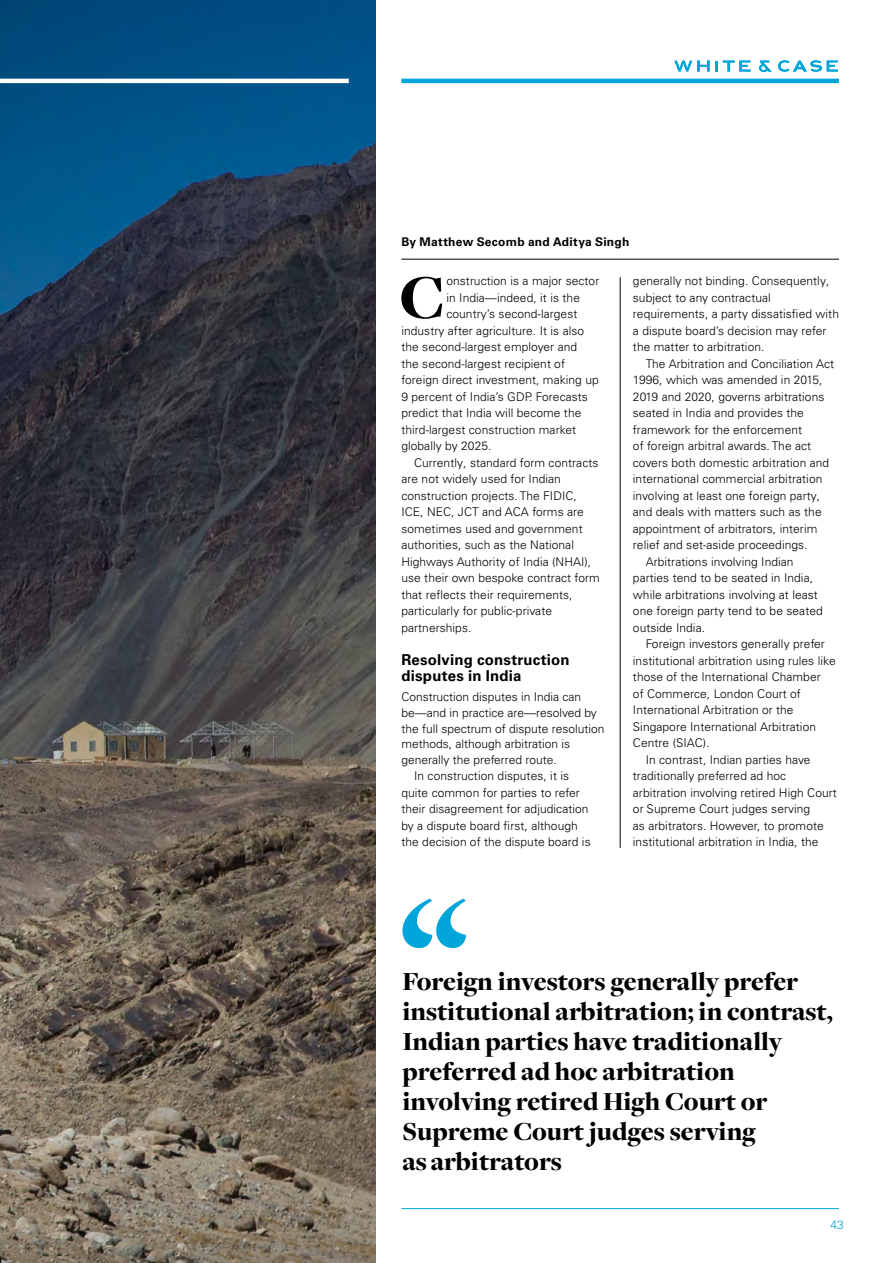
<style>
.page{position:relative;width:893px;height:1263px;background:#fff}
.page>*{position:absolute;margin:0;border:0;box-sizing:border-box;transform-origin:0 0}
.t1{font:900 64.8px "Freight Disp Pro";color:#000}
.t2{font:900 27px/30px "Freight Disp Pro";color:#000}
.t3{font:700 15px/16.5px "Univers LT Pro 65";letter-spacing:.015em;color:#000}
.t4{font:300 12px/16.5px "Univers LT Pro 45";letter-spacing:.005em;color:#000}
.t5{font:700 12px "Univers LT Pro 65";letter-spacing:.02em;color:#000}
.t6{font:300 12px "Univers LT Pro 45";color:#00a5da}
</style>
<div class="page">
<svg style="left:759px;top:61px;width:13px;height:11px"></svg>
<svg style="left:674px;top:61px;width:76px;height:11px"></svg>
<svg style="left:778px;top:60px;width:60px;height:12px"></svg>
<hr style="left:401px;top:1208px;width:438px;height:1px;background:#00a5da">
<hr style="left:401px;top:79px;width:438px;height:4px;background:#00a5da">
<hr style="left:620px;top:277px;width:1px;height:571px;background:#000">
<svg style="left:402px;top:899px;width:64px;height:49px"></svg>
<hr style="left:401px;top:259px;width:438px;height:1px;background:#000">
<svg style="left:0;top:0;width:376px;height:1263px;background:#464f55"></svg>
<hr style="left:0;top:79px;width:349px;height:4px;background:#fff">
<p class="t5" style="left:401px;top:235px;width:229px">By Matthew Secomb and Aditya Singh</p>
<h1 class="t1" style="left:399px;top:254px;width:47px">C</h1>
<p class="t4" style="left:446px;top:272px;width:154px">onstruction is a major sector</p>
<p class="t4" style="left:446px;top:289px;width:135px">in India—indeed, it is the</p>
<p class="t4" style="left:446px;top:305px;width:132px">country’s second-largest</p>
<p class="t4" style="left:401px;top:322px;width:184px">industry after agriculture. It is also</p>
<p class="t4" style="left:401px;top:338px;width:177px">the second-largest employer and</p>
<p class="t4" style="left:401px;top:355px;width:165px">the second-largest recipient of</p>
<p class="t4" style="left:401px;top:371px;width:199px">foreign direct investment, making up</p>
<p class="t4" style="left:401px;top:388px;width:188px">9 percent of India’s GDP. Forecasts</p>
<p class="t4" style="left:401px;top:404px;width:182px">predict that India will become the</p>
<p class="t4" style="left:401px;top:421px;width:176px">third-largest construction market</p>
<p class="t4" style="left:401px;top:437px;width:92px">globally by 2025.</p>
<p class="t4" style="left:414px;top:454px;width:186px">Currently, standard form contracts</p>
<p class="t4" style="left:401px;top:470px;width:161px">are not widely used for Indian</p>
<p class="t4" style="left:401px;top:487px;width:177px">construction projects. The FIDIC,</p>
<p class="t4" style="left:401px;top:503px;width:184px">ICE, NEC, JCT and ACA forms are</p>
<p class="t4" style="left:401px;top:520px;width:183px">sometimes used and government</p>
<p class="t4" style="left:401px;top:536px;width:174px">authorities, such as the National</p>
<p class="t4" style="left:401px;top:553px;width:191px">Highways Authority of India (NHAI),</p>
<p class="t4" style="left:401px;top:569px;width:200px">use their own bespoke contract form</p>
<p class="t4" style="left:401px;top:586px;width:173px">that reflects their requirements,</p>
<p class="t4" style="left:401px;top:602px;width:152px">particularly for public-private</p>
<p class="t4" style="left:401px;top:619px;width:72px">partnerships.</p>
<p class="t3" style="left:401px;top:651px;width:170px">Resolving construction disputes in India</p>
<p class="t4" style="left:401px;top:688px;width:181px">Construction disputes in India can</p>
<p class="t4" style="left:401px;top:704px;width:197px">be—and in practice are—resolved by</p>
<p class="t4" style="left:401px;top:720px;width:205px">the full spectrum of dispute resolution</p>
<p class="t4" style="left:401px;top:736px;width:170px">methods, although arbitration is</p>
<p class="t4" style="left:401px;top:751px;width:157px">generally the preferred route.</p>
<p class="t4" style="left:414px;top:767px;width:157px">In construction disputes, it is</p>
<p class="t4" style="left:401px;top:784px;width:180px">quite common for parties to refer</p>
<p class="t4" style="left:401px;top:800px;width:189px">their disagreement for adjudication</p>
<p class="t4" style="left:401px;top:817px;width:178px">by a dispute board first, although</p>
<p class="t4" style="left:401px;top:833px;width:191px">the decision of the dispute board is</p>
<p class="t4" style="left:633px;top:272px;width:208px">generally not binding. Consequently, subject to any contractual requirements, a party dissatisfied with a dispute board’s decision may refer the matter to arbitration.</p>
<p class="t4" style="left:646px;top:355px;width:190px">The Arbitration and Conciliation Act</p>
<p class="t4" style="left:633px;top:371px;width:191px">1996, which was amended in 2015,</p>
<p class="t4" style="left:633px;top:388px;width:193px">2019 and 2020, governs arbitrations</p>
<p class="t4" style="left:633px;top:404px;width:173px">seated in India and provides the</p>
<p class="t4" style="left:633px;top:421px;width:171px">framework for the enforcement</p>
<p class="t4" style="left:633px;top:437px;width:180px">of foreign arbitral awards. The act</p>
<p class="t4" style="left:633px;top:454px;width:198px">covers both domestic arbitration and</p>
<p class="t4" style="left:633px;top:470px;width:191px">international commercial arbitration</p>
<p class="t4" style="left:633px;top:487px;width:189px">involving at least one foreign party,</p>
<p class="t4" style="left:633px;top:503px;width:190px">and deals with matters such as the</p>
<p class="t4" style="left:633px;top:520px;width:186px">appointment of arbitrators, interim</p>
<p class="t4" style="left:633px;top:536px;width:176px">relief and set-aside proceedings.</p>
<p class="t4" style="left:646px;top:553px;width:149px">Arbitrations involving Indian</p>
<p class="t4" style="left:633px;top:569px;width:182px">parties tend to be seated in India,</p>
<p class="t4" style="left:633px;top:586px;width:187px">while arbitrations involving at least</p>
<p class="t4" style="left:633px;top:602px;width:191px">one foreign party tend to be seated</p>
<p class="t4" style="left:633px;top:619px;width:74px">outside India.</p>
<p class="t4" style="left:646px;top:635px;width:181px">Foreign investors generally prefer</p>
<p class="t4" style="left:633px;top:652px;width:204px">institutional arbitration using rules like</p>
<p class="t4" style="left:633px;top:668px;width:189px">those of the International Chamber</p>
<p class="t4" style="left:633px;top:685px;width:169px">of Commerce, London Court of</p>
<p class="t4" style="left:633px;top:701px;width:162px">International Arbitration or the</p>
<p class="t4" style="left:633px;top:718px;width:185px">Singapore International Arbitration</p>
<p class="t4" style="left:633px;top:734px;width:78px">Centre (SIAC).</p>
<p class="t4" style="left:646px;top:751px;width:166px">In contrast, Indian parties have</p>
<p class="t4" style="left:633px;top:767px;width:155px">traditionally preferred ad hoc</p>
<p class="t4" style="left:633px;top:784px;width:205px">arbitration involving retired High Court</p>
<p class="t4" style="left:633px;top:800px;width:179px">or Supreme Court judges serving</p>
<p class="t4" style="left:633px;top:817px;width:192px">as arbitrators. However, to promote</p>
<p class="t4" style="left:633px;top:833px;width:187px">institutional arbitration in India, the</p>
<h2 class="t2" style="left:402px;top:966px;width:432px">Foreign investors generally prefer institutional arbitration; in contrast,<br>Indian parties have traditionally preferred ad hoc arbitration involving retired High Court or<br>Supreme Court judges serving<br>as arbitrators</h2>
<p class="t6" style="left:830px;top:1218px;width:15px">43</p>
</div>
